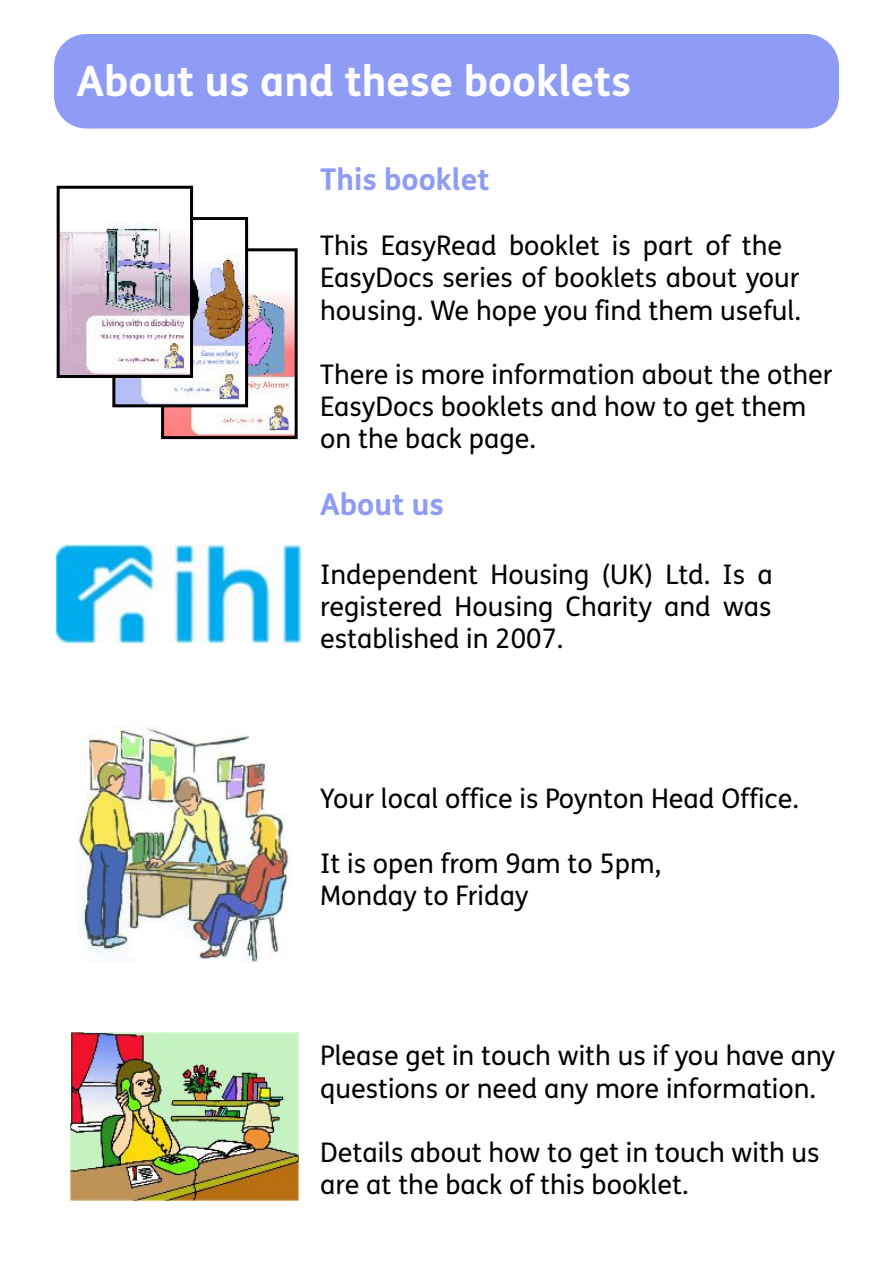
<style>
.page{position:relative;width:893px;height:1263px;background:#fff}
.page>*{position:absolute;margin:0;border:0;box-sizing:border-box;transform-origin:0 0}
.t1{font:700 42px "FS Me";color:#fff}
.t2{font:700 30px "FS Me";color:#8e9cf5}
.t3{font:27px/32.1px "FS Me";color:#000}
</style>
<div class="page">
<div style="left:54px;top:34px;width:785px;height:95px;background:#8e9cf5;border-radius:32px"></div>
<img style="left:165px;top:252px;width:129px;height:183px">
<div style="left:161px;top:248px;width:137px;height:191px;border:3px solid #000"></div>
<img style="left:116px;top:221px;width:128px;height:182px">
<div style="left:112px;top:217px;width:136px;height:190px;border:3px solid #000"></div>
<img style="left:61px;top:217px;width:128px;height:157px">
<div style="left:57px;top:186px;width:136px;height:192px;border:3px solid #000"></div>
<img style="left:71px;top:1033px;width:227px;height:167px">
<img style="left:78px;top:723px;width:213px;height:240px">
<img style="left:56px;top:544px;width:244px;height:98px">
<h1 class="t1" style="left:77px;top:64px;width:556px">About us and these booklets</h1>
<p class="t2" style="left:320px;top:168px;width:171px">This booklet</p>
<p class="t3" style="left:320px;top:233px;width:482px">This EasyRead booklet is part of the<br>EasyDocs series of booklets about your housing. We hope you find them useful.</p>
<p class="t3" style="left:320px;top:361px;width:514px">There is more information about the other<br>EasyDocs booklets and how to get them on the back page.</p>
<p class="t2" style="left:320px;top:492px;width:125px">About us</p>
<p class="t3" style="left:320px;top:561px;width:454px;text-align:justify">Independent Housing (UK) Ltd. Is a registered Housing Charity and was established in 2007.</p>
<p class="t3" style="left:320px;top:786px;width:480px">Your local office is Poynton Head Office.</p>
<p class="t3" style="left:320px;top:850px;width:342px">It is open from 9am to 5pm,<br>Monday to Friday</p>
<p class="t3" style="left:320px;top:1042px;width:516px">Please get in touch with us if you have any questions or need any more information.</p>
<p class="t3" style="left:320px;top:1139px;width:501px">Details about how to get in touch with us are at the back of this booklet.</p>
</div>
